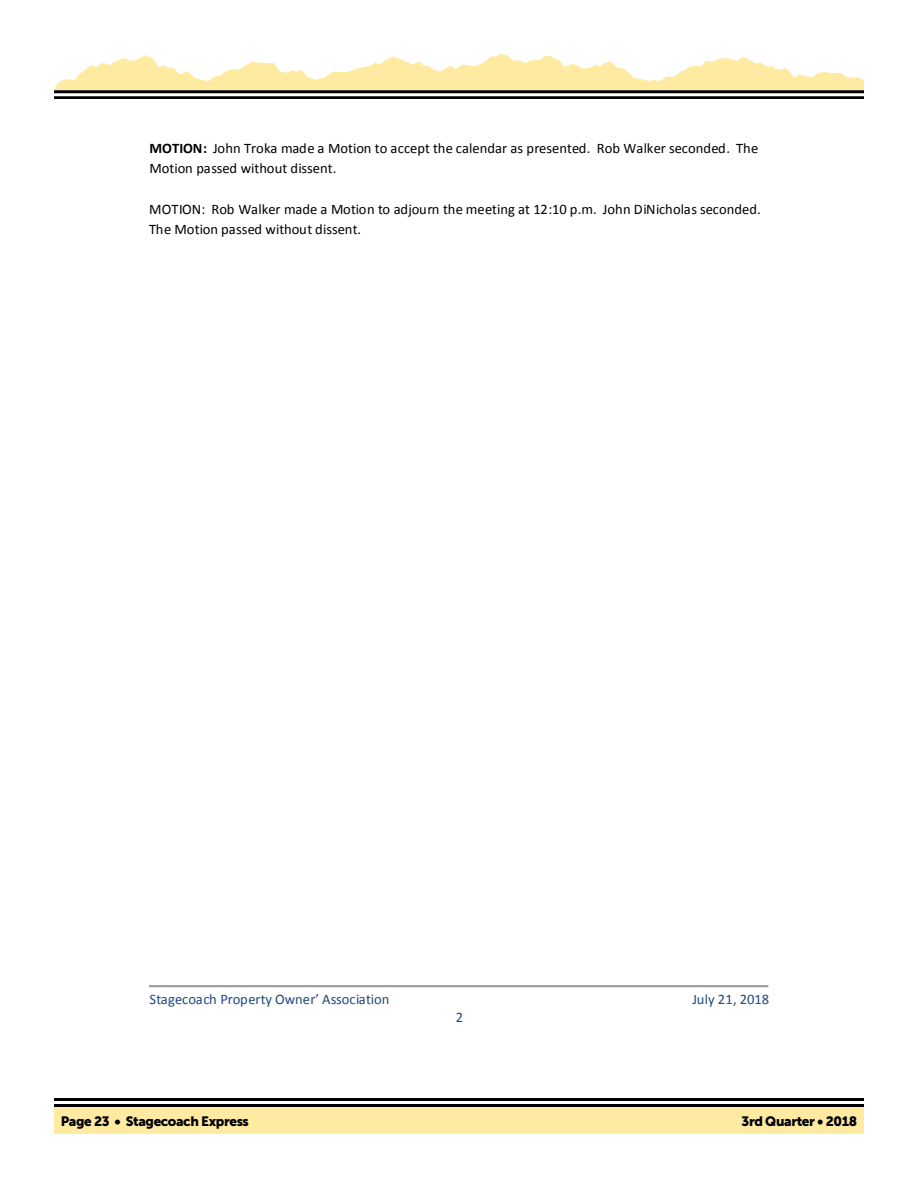
<style>
.page{position:relative;width:918px;height:1188px;background:#fff}
.page>*{position:absolute;margin:0;border:0;box-sizing:border-box;transform-origin:0 0}
.t1{font:14.55px/20.2px "Calibri";color:#000}
.t2{font:14.55px "Calibri";letter-spacing:.005em;color:#1f497d}
.t3{font:13.5px "Museo Sans 900";letter-spacing:-.03em;color:#000}
.s1{font-weight:700}
</style>
<div class="page">
<div style="left:54px;top:1107px;width:810px;height:27px;background:#ffeaa2"></div>
<hr style="left:54px;top:1098px;width:810px;height:3px;background:#000">
<hr style="left:54px;top:1104px;width:810px;height:3px;background:#000">
<svg style="left:54px;top:54px;width:810px;height:36px"></svg>
<hr style="left:54px;top:90px;width:810px;height:3px;background:#000">
<hr style="left:54px;top:96px;width:810px;height:3px;background:#000">
<hr style="left:150px;top:985px;width:619px;height:2px;background:#a0a0a0">
<hr style="left:150px;top:987px;width:619px;height:1px;background:#e3e3e3">
<p class="t1" style="left:149px;top:138px;width:611px"><span class="s1">MOTION:</span> John Troka made a Motion to accept the calendar as presented. Rob Walker seconded. The<br>Motion passed without dissent.</p>
<p class="t1" style="left:149px;top:199px;width:613px">MOTION: Rob Walker made a Motion to adjourn the meeting at 12:10 p.m. John DiNicholas seconded.<br>The Motion passed without dissent.</p>
<p class="t2" style="left:150px;top:990px;width:242px">Stagecoach Property Owner’ Association</p>
<p class="t2" style="left:692px;top:990px;width:78px">July 21, 2018</p>
<p class="t2" style="left:456px;top:1008px;width:9px">2</p>
<p class="t3" style="left:61px;top:1113px;width:190px">Page 23 • Stagecoach Express</p>
<p class="t3" style="left:742px;top:1113px;width:117px">3rd Quarter • 2018</p>
</div>
